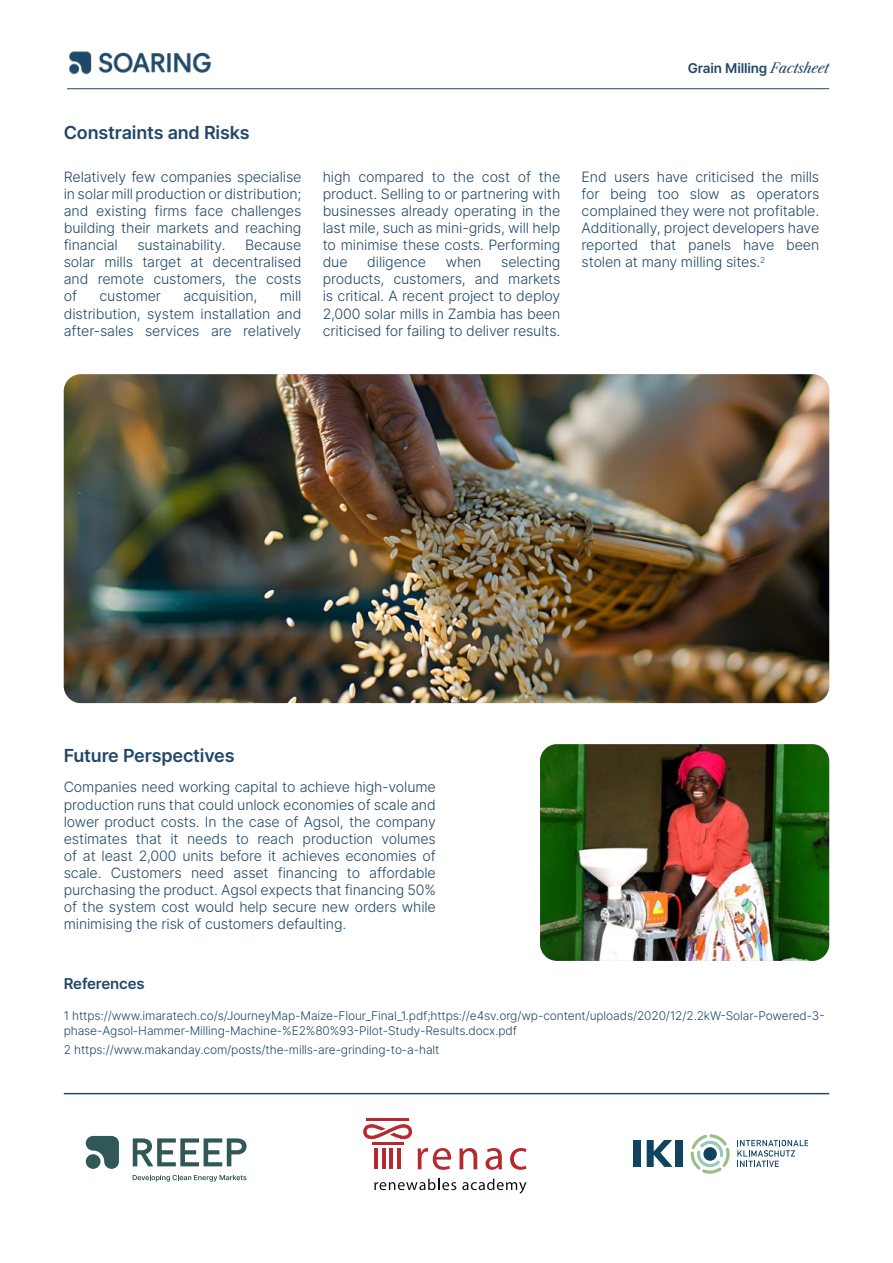
<style>
.page{position:relative;width:893px;height:1263px;background:#fff}
.page>*{position:absolute;margin:0;border:0;box-sizing:border-box;transform-origin:0 0}
.t1{font:600 18px "Inter";letter-spacing:-.01em;color:#214769}
.t2{font:600 15px "Inter";letter-spacing:-.01em;color:#214769}
.t3{font:300 14.25px/17.1px "Inter";letter-spacing:-.01em;color:#214769;text-align:justify}
.t4{font:600 13.5px "Inter";letter-spacing:-.01em;color:#214769}
.t5{font:300 12px/14.4px "Inter";letter-spacing:-.01em;color:#214769}
.s1{font-family:"Libre Caslon Text";font-weight:400;font-style:italic}
</style>
<div class="page">
<img style="left:69px;top:51px;width:142px;height:24px">
<hr style="left:67px;top:88px;width:762px;height:1px;background:#214769">
<hr style="left:64px;top:1093px;width:765px;height:1px;background:#214769">
<svg style="left:86px;top:1136px;width:33px;height:33px"></svg>
<svg style="left:133px;top:1138px;width:114px;height:28px"></svg>
<svg style="left:133px;top:1175px;width:114px;height:7px"></svg>
<hr style="left:367px;top:1118px;width:42px;height:3px;background:#b8292f">
<svg style="left:364px;top:1124px;width:48px;height:15px"></svg>
<hr style="left:372px;top:1142px;width:31px;height:3px;background:#b8292f">
<hr style="left:374px;top:1148px;width:4px;height:21px;background:#b8292f">
<hr style="left:382px;top:1148px;width:3px;height:21px;background:#b8292f">
<hr style="left:390px;top:1148px;width:3px;height:21px;background:#b8292f">
<hr style="left:398px;top:1148px;width:3px;height:21px;background:#b8292f">
<svg style="left:418px;top:1148px;width:33px;height:22px"></svg>
<svg style="left:459px;top:1148px;width:18px;height:21px"></svg>
<svg style="left:485px;top:1148px;width:17px;height:22px"></svg>
<svg style="left:510px;top:1148px;width:17px;height:22px"></svg>
<svg style="left:374px;top:1179px;width:82px;height:11px"></svg>
<svg style="left:462px;top:1179px;width:64px;height:14px"></svg>
<div style="left:634px;top:1140px;width:7px;height:27px;background:#0f435e"></div>
<svg style="left:647px;top:1140px;width:26px;height:27px"></svg>
<div style="left:675px;top:1140px;width:7px;height:27px;background:#0f435e"></div>
<svg style="left:691px;top:1134px;width:39px;height:40px"></svg>
<svg style="left:737px;top:1140px;width:71px;height:27px"></svg>
<img style="left:64px;top:374px;width:765px;height:329px">
<img style="left:540px;top:744px;width:289px;height:217px">
<p class="t1" style="left:64px;top:119px;width:187px">Constraints and Risks</p>
<p class="t3" style="left:64px;top:168px;width:239px">Relatively few companies specialise in solar mill production or distribution; and existing firms face challenges building their markets and reaching financial</p>
<p class="t3" style="left:137px;top:236px;width:90px">sustainability.</p>
<p class="t3" style="left:64px;top:236px;width:239px;text-indent:181px">Because solar mills target at decentralised and remote customers, the costs of</p>
<p class="t3" style="left:64px;top:288px;width:239px;text-indent:216px">mill distribution, system installation and after-sales services are relatively</p>
<p class="t3" style="left:99px;top:288px;width:63px">customer</p>
<p class="t3" style="left:183px;top:288px;width:75px">acquisition,</p>
<p class="t4" style="left:688px;top:58px;width:143px">Grain Milling <span class="s1">Factsheet</span></p>
<p class="t3" style="left:323px;top:168px;width:239px">high compared to the cost of the product. Selling to or partnering with businesses already operating in the last mile, such as mini-grids, will help to minimise these costs. Performing due</p>
<p class="t3" style="left:323px;top:253px;width:239px;text-indent:178px">selecting products, customers, and markets is critical. A recent project to deploy 2,000 solar mills in Zambia has been criticised for failing to deliver results.</p>
<p class="t3" style="left:367px;top:253px;width:60px">diligence</p>
<p class="t3" style="left:446px;top:253px;width:37px">when</p>
<p class="t3" style="left:582px;top:168px;width:239px">End users have criticised the mills for being too slow as operators complained they were not profitable.<br>Additionally, project developers have reported that panels have been stolen at many milling sites.<sup>2</sup></p>
<p class="t1" style="left:64px;top:742px;width:172px">Future Perspectives</p>
<p class="t3" style="left:64px;top:778px;width:374px">Companies need working capital to achieve high-volume production runs that could unlock economies of scale and lower product costs. In the case of Agsol, the company estimates that it needs to reach production volumes of at least 2,000 units before it achieves economies of scale. Customers need asset financing to affordable purchasing the product. Agsol expects that financing 50% of the system cost would help secure new orders while minimising the risk of customers defaulting.</p>
<p class="t2" style="left:64px;top:973px;width:82px">References</p>
<p class="t5" style="left:64px;top:1009px;width:762px">1 https://www.imaratech.co/s/JourneyMap-Maize-Flour_Final_1.pdf;https://e4sv.org/wp-content/uploads/2020/12/2.2kW-Solar-Powered-3- phase-Agsol-Hammer-Milling-Machine-%E2%80%93-Pilot-Study-Results.docx.pdf</p>
<p class="t5" style="left:64px;top:1042px;width:377px">2 https://www.makanday.com/posts/the-mills-are-grinding-to-a-halt</p>
</div>
